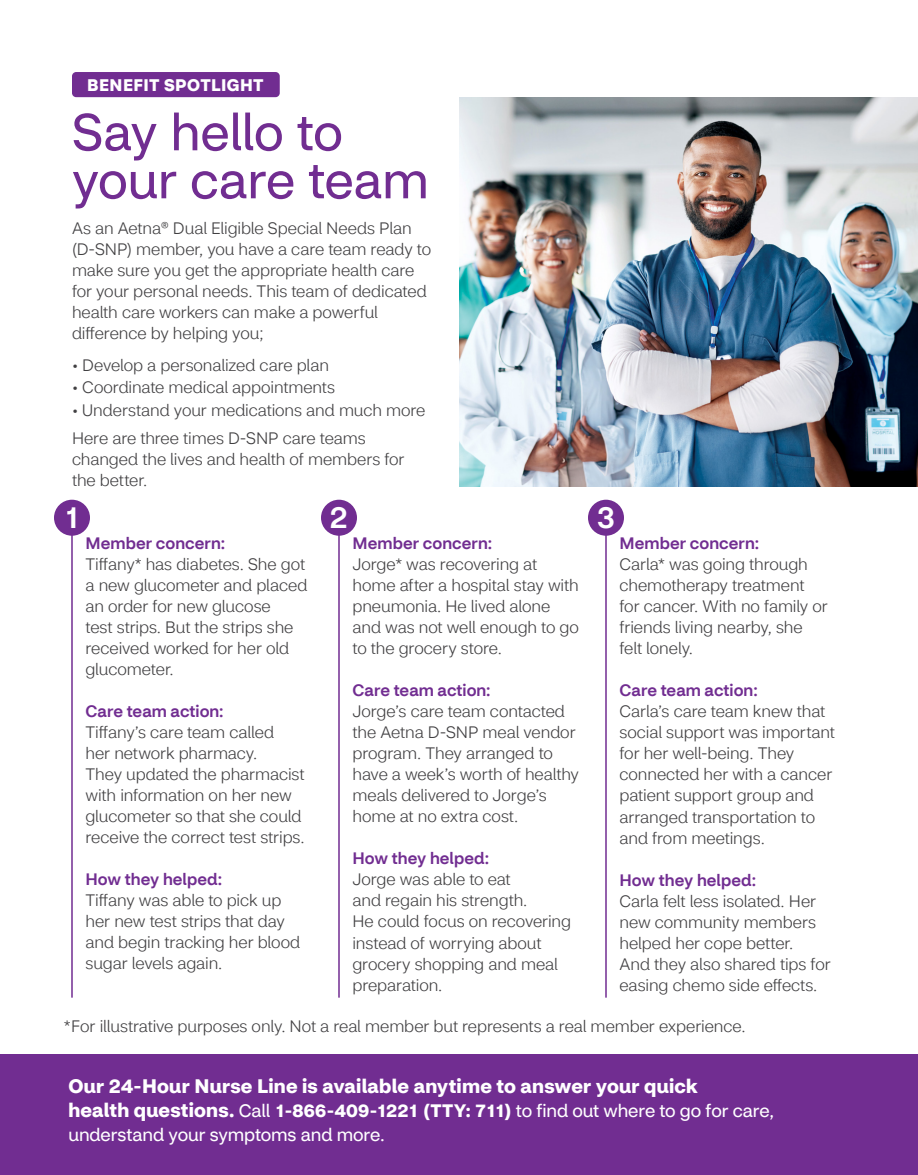
<style>
.page{position:relative;width:918px;height:1175px;background:#fff}
.page>*{position:absolute;margin:0;border:0;box-sizing:border-box;transform-origin:0 0}
.t1{font:51px/48px "CVS Health Sans";color:#712d91}
.t2{font:500 30px "CVS Health Sans";color:#fff}
.t3{font:700 19.5px "CVS Health Sans";letter-spacing:.01em;color:#fff}
.t4{font:18px/24px "CVS Health Sans";letter-spacing:-.005em;color:#fff}
.t5{font:700 16.8px "CVS Health Sans";letter-spacing:.025em;color:#fff}
.t6{font:300 16.5px/21px "CVS Health Sans";letter-spacing:-.005em;color:#414042}
.t7{font:500 16.5px "CVS Health Sans";letter-spacing:.005em;color:#712d91}
.s1{font-weight:700;font-size:19.5px}
.s2{font-weight:700}
</style>
<div class="page">
<div style="left:0;top:1054px;width:918px;height:120px;background:#712d91"></div>
<div style="left:72px;top:72px;width:208px;height:25px;background:#712d91;border-radius:4px"></div>
<img style="left:459px;top:97px;width:459px;height:389px">
<div style="left:54px;top:500px;width:36px;height:36px;background:#712d91;border-radius:50%"></div>
<hr style="left:71px;top:533px;width:2px;height:464px;background:#712d91">
<div style="left:321px;top:500px;width:36px;height:36px;background:#712d91;border-radius:50%"></div>
<hr style="left:338px;top:533px;width:2px;height:464px;background:#712d91">
<div style="left:588px;top:500px;width:36px;height:36px;background:#712d91;border-radius:50%"></div>
<hr style="left:605px;top:533px;width:2px;height:464px;background:#712d91">
<p class="t5" style="left:87px;top:74px;width:178px">BENEFIT SPOTLIGHT</p>
<h1 class="t1" style="left:72px;top:109px;width:358px">Say hello to your care team</h1>
<p class="t6" style="left:72px;top:218px;width:361px">As an Aetna® Dual Eligible Special Needs Plan (D-SNP) member, you have a care team ready to make sure you get the appropriate health care for your personal needs. This team of dedicated health care workers can make a powerful difference by helping you;</p>
<p class="t6" style="left:72px;top:354px;width:259px">• Develop a personalized care plan</p>
<p class="t6" style="left:72px;top:377px;width:265px">• Coordinate medical appointments</p>
<p class="t6" style="left:72px;top:396px;width:355px;line-height:28.5px">• Understand your medications and much more<br>Here are three times D-SNP care teams</p>
<p class="t6" style="left:72px;top:449px;width:334px">changed the lives and health of members for the better.</p>
<h2 class="t2" style="left:66px;top:499px;width:14px">1</h2>
<h2 class="t2" style="left:330px;top:499px;width:19px">2</h2>
<h2 class="t2" style="left:597px;top:499px;width:19px">3</h2>
<p class="t7" style="left:86px;top:533px;width:141px">Member concern:</p>
<p class="t6" style="left:86px;top:554px;width:224px">Tiffany* has diabetes. She got a new glucometer and placed an order for new glucose<br>test strips. But the strips she received worked for her old glucometer.</p>
<p class="t7" style="left:86px;top:701px;width:140px">Care team action:</p>
<p class="t6" style="left:86px;top:722px;width:221px">Tiffany’s care team called<br>her network pharmacy.<br>They updated the pharmacist with information on her new glucometer so that she could receive the correct test strips.</p>
<p class="t7" style="left:86px;top:869px;width:138px">How they helped:</p>
<p class="t6" style="left:86px;top:890px;width:216px">Tiffany was able to pick up her new test strips that day and begin tracking her blood sugar levels again.</p>
<p class="t7" style="left:353px;top:533px;width:141px">Member concern:</p>
<p class="t6" style="left:353px;top:554px;width:228px">Jorge* was recovering at home after a hospital stay with pneumonia. He lived alone and was not well enough to go to the grocery store.</p>
<p class="t7" style="left:353px;top:680px;width:140px">Care team action:</p>
<p class="t6" style="left:353px;top:701px;width:228px">Jorge’s care team contacted the Aetna D-SNP meal vendor program. They arranged to have a week’s worth of healthy meals delivered to Jorge’s home at no extra cost.</p>
<p class="t7" style="left:353px;top:848px;width:138px">How they helped:</p>
<p class="t6" style="left:353px;top:869px;width:220px">Jorge was able to eat<br>and regain his strength.<br>He could focus on recovering instead of worrying about grocery shopping and meal preparation.</p>
<p class="t7" style="left:620px;top:533px;width:141px">Member concern:</p>
<p class="t6" style="left:620px;top:554px;width:210px">Carla* was going through chemotherapy treatment for cancer. With no family or friends living nearby, she felt lonely.</p>
<p class="t7" style="left:620px;top:680px;width:140px">Care team action:</p>
<p class="t6" style="left:620px;top:701px;width:217px">Carla’s care team knew that social support was important for her well-being. They connected her with a cancer patient support group and arranged transportation to and from meetings.</p>
<p class="t7" style="left:620px;top:869px;width:138px">How they helped:</p>
<p class="t6" style="left:620px;top:890px;width:213px">Carla felt less isolated. Her new community members helped her cope better.<br>And they also shared tips for easing chemo side effects.</p>
<p class="t6" style="left:64px;top:1016px;width:684px">*For illustrative purposes only. Not a real member but represents a real member experience.</p>
<p class="t3" style="left:68px;top:1073px;width:631px">Our 24-Hour Nurse Line is available anytime to answer your quick</p>
<p class="t4" style="left:68px;top:1098px;width:707px"><span class="s1">health questions.</span> Call <span class="s2">1-866-409-1221 (TTY: 711)</span> to find out where to go for care, understand your symptoms and more.</p>
</div>
